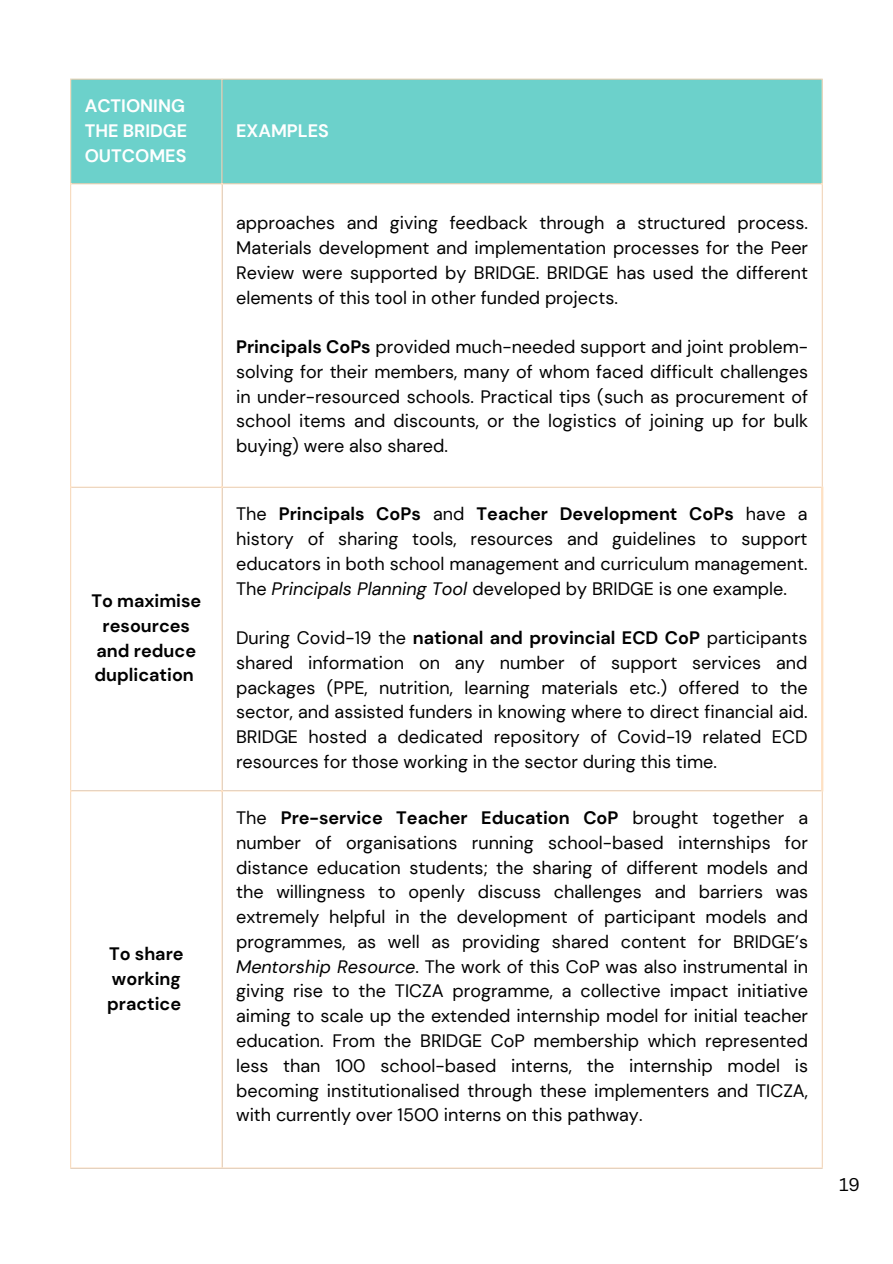
<style>
.page{position:relative;width:893px;height:1264px;background:#fff}
.page>*{position:absolute;margin:0;border:0;box-sizing:border-box;transform-origin:0 0}
.t1{font:18px/24.8px "DM Sans";color:#000;text-align:justify}
.t2{font:700 18px/24.8px "DM Sans";color:#000;text-align:center}
.t3{font:700 18px/24.8px "DM Sans";color:#fff}
.t4{font:18px "Canva Sans";color:#000}
.s1{font-weight:700}
.s2{font-style:italic}
</style>
<div class="page">
<div style="left:71px;top:80px;width:750px;height:103px;background:#6cd1cb"></div>
<hr style="left:70px;top:80px;width:1px;height:1087px;background:#fee0c2">
<hr style="left:221px;top:80px;width:1px;height:1087px;background:#fee0c2">
<hr style="left:821px;top:80px;width:1px;height:406px;background:#fee0c2">
<hr style="left:821px;top:791px;width:1px;height:376px;background:#fee0c2">
<hr style="left:70px;top:79px;width:752px;height:1px;background:#fee0c2">
<hr style="left:70px;top:183px;width:752px;height:1px;background:#fee0c2">
<hr style="left:70px;top:486px;width:751px;height:1px;background:#fee0c2">
<hr style="left:70px;top:790px;width:751px;height:1px;background:#fee0c2">
<hr style="left:70px;top:1167px;width:752px;height:1px;background:#fee0c2">
<hr style="left:821px;top:486px;width:2px;height:305px;background:#fee0c2">
<p class="t3" style="left:85px;top:94px;width:104px">ACTIONING<br>THE BRIDGE<br>OUTCOMES</p>
<p class="t2" style="left:91px;top:588px;width:111px">To maximise resources and reduce duplication</p>
<p class="t2" style="left:107px;top:941px;width:78px;text-align:left">To share working practice</p>
<p class="t3" style="left:236px;top:119px;width:94px">EXAMPLES</p>
<p class="t1" style="left:236px;top:211px;width:573px">approaches and giving feedback through a structured process.<br>Materials development and implementation processes for the Peer Review were supported by BRIDGE. BRIDGE has used the different elements of this tool in other funded projects.</p>
<p class="t1" style="left:236px;top:335px;width:573px"><span class="s1">Principals CoPs</span> provided much-needed support and joint problem&shy;solving for their members, many of whom faced difficult challenges in under-resourced schools. Practical tips (such as procurement of school items and discounts, or the logistics of joining up for bulk buying) were also shared.</p>
<p class="t1" style="left:236px;top:502px;width:573px">The <span class="s1">Principals CoPs</span> and <span class="s1">Teacher Development CoPs</span> have a history of sharing tools, resources and guidelines to support educators in both school management and curriculum management.<br>The <span class="s2">Principals Planning Tool</span> developed by BRIDGE is one example.</p>
<p class="t1" style="left:236px;top:625px;width:573px">During Covid-19 the <span class="s1">national and provincial ECD CoP</span> participants shared information on any number of support services and packages (PPE, nutrition, learning materials etc.) offered to the sector, and assisted funders in knowing where to direct financial aid.<br>BRIDGE hosted a dedicated repository of Covid-19 related ECD resources for those working in the sector during this time.</p>
<p class="t1" style="left:236px;top:805px;width:573px">The <span class="s1">Pre-service Teacher Education CoP</span> brought together a number of organisations running school-based internships for distance education students; the sharing of different models and the willingness to openly discuss challenges and barriers was extremely helpful in the development of participant models and programmes, as well as providing shared content for BRIDGE’s <span class="s2">Mentorship Resource</span>. The work of this CoP was also instrumental in giving rise to the TICZA programme, a collective impact initiative aiming to scale up the extended internship model for initial teacher education. From the BRIDGE CoP membership which represented less than 100 school-based interns, the internship model is becoming institutionalised through these implementers and TICZA, with currently over 1500 interns on this pathway.</p>
<p class="t4" style="left:839px;top:1172px;width:23px">19</p>
</div>
